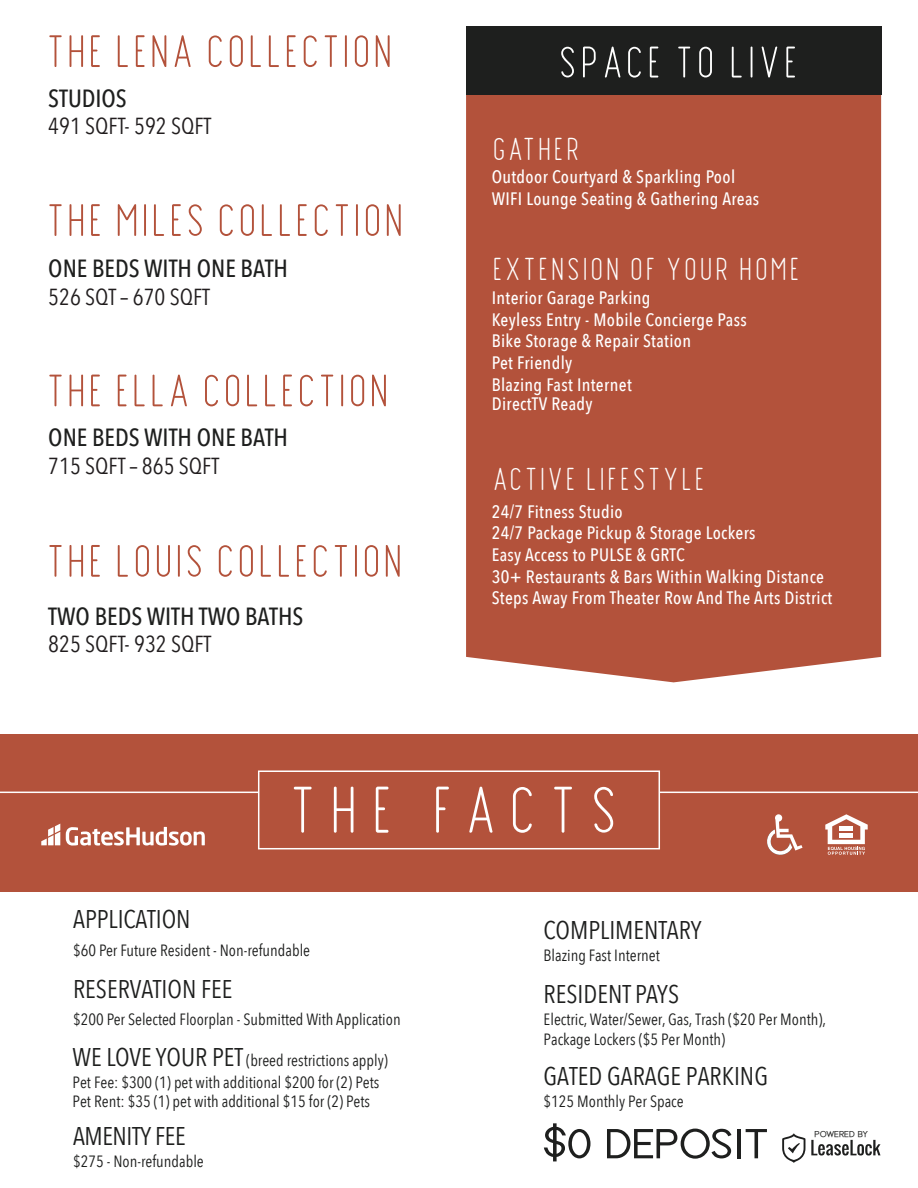
<style>
.page{position:relative;width:918px;height:1188px;background:#fff}
.page>*{position:absolute;margin:0;border:0;box-sizing:border-box;transform-origin:0 0}
.t1{font:100 90px "Finland Rounded";letter-spacing:.12em;color:#fff}
.t2{font:100 62.1px "Finland Rounded";color:#b3523b}
.t3{font:100 60.45px "Finland Rounded";letter-spacing:.02em;color:#fff}
.t4{font:100 43.35px "Finland Rounded";letter-spacing:.02em;color:#fff}
.t5{font:25.65px "Avenir Next Condensed";color:#1e1f1e}
.t6{font:500 24.75px "Avenir Next Condensed";color:#1e1f1e}
.t7{font:23.1px "Avenir Next Condensed";color:#211d1e}
.t8{font:500 18px/21.6px "Avenir Next Condensed";letter-spacing:.02em;color:#fff}
.t9{font:16.35px/21.8px "Avenir Next Condensed";color:#1e1f1e}
.t10{font:900 9px "LOVES";color:#1e1f1e}
.s1{font-size:25.65px}
</style>
<div class="page">
<div style="left:0;top:734px;width:918px;height:157px;background:#b3523b"></div>
<div style="left:258px;top:771px;width:402px;height:78px;border:2px solid #fff"></div>
<hr style="left:0;top:792px;width:259px;height:1px;background:#fff">
<hr style="left:660px;top:792px;width:258px;height:1px;background:#fff">
<div style="left:466px;top:95px;width:415px;height:587px;background:#b3523b"></div>
<div style="left:466px;top:27px;width:415px;height:68px;background:#1e1f1e"></div>
<svg style="left:41px;top:824px;width:19px;height:21px"></svg>
<svg style="left:66px;top:827px;width:139px;height:19px"></svg>
<svg style="left:825px;top:814px;width:43px;height:41px"></svg>
<div style="left:840px;top:826px;width:13px;height:5px;background:#fff"></div>
<div style="left:840px;top:833px;width:13px;height:5px;background:#fff"></div>
<svg style="left:767px;top:814px;width:36px;height:41px"></svg>
<svg style="left:544px;top:1123px;width:46px;height:38px"></svg>
<svg style="left:607px;top:1129px;width:124px;height:30px"></svg>
<hr style="left:737px;top:1129px;width:3px;height:29px;background:#1e1f1e">
<svg style="left:746px;top:1129px;width:21px;height:29px"></svg>
<svg style="left:811px;top:1140px;width:69px;height:16px"></svg>
<svg style="left:782px;top:1133px;width:23px;height:30px"></svg>
<h2 class="t2" style="left:45px;top:27px;width:350px">THE LENA COLLECTION</h2>
<h3 class="t6" style="left:48px;top:83px;width:80px">STUDIOS</h3>
<h3 class="t7" style="left:48px;top:107px;width:165px">491 SQFT- 592 SQFT</h3>
<h2 class="t2" style="left:45px;top:196px;width:361px">THE MILES COLLECTION</h2>
<h3 class="t6" style="left:48px;top:254px;width:241px">ONE BEDS WITH ONE BATH</h3>
<h3 class="t7" style="left:48px;top:277px;width:163px">526 SQT – 670 SQFT</h3>
<h2 class="t2" style="left:45px;top:366px;width:346px">THE ELLA COLLECTION</h2>
<h3 class="t6" style="left:48px;top:423px;width:241px">ONE BEDS WITH ONE BATH</h3>
<h3 class="t7" style="left:48px;top:446px;width:172px">715 SQFT – 865 SQFT</h3>
<h2 class="t2" style="left:45px;top:537px;width:360px">THE LOUIS COLLECTION</h2>
<h3 class="t6" style="left:48px;top:601px;width:257px">TWO BEDS WITH TWO BATHS</h3>
<h3 class="t7" style="left:48px;top:625px;width:165px">825 SQFT- 932 SQFT</h3>
<h3 class="t3" style="left:557px;top:38px;width:243px">SPACE TO LIVE</h3>
<h3 class="t4" style="left:492px;top:132px;width:90px">GATHER</h3>
<p class="t8" style="left:492px;top:166px;width:269px">Outdoor Courtyard &amp; Sparkling Pool<br>WIFI Lounge Seating &amp; Gathering Areas</p>
<h3 class="t4" style="left:492px;top:252px;width:310px">EXTENSION OF YOUR HOME</h3>
<p class="t8" style="left:492px;top:287px;width:256px">Interior Garage Parking<br>Keyless Entry - Mobile Concierge Pass<br>Bike Storage &amp; Repair Station<br>Pet Friendly<br>Blazing Fast Internet</p>
<p class="t8" style="left:492px;top:393px;width:103px">DirectTV Ready</p>
<h3 class="t4" style="left:492px;top:462px;width:215px">ACTIVE LIFESTYLE</h3>
<p class="t8" style="left:492px;top:501px;width:342px">24/7 Fitness Studio<br>24/7 Package Pickup &amp; Storage Lockers<br>Easy Access to PULSE &amp; GRTC<br>30+ Restaurants &amp; Bars Within Walking Distance Steps Away From Theater Row And The Arts District</p>
<h1 class="t1" style="left:288px;top:774px;width:333px">THE FACTS</h1>
<h3 class="t5" style="left:73px;top:897px;width:119px">APPLICATION</h3>
<p class="t9" style="left:73px;top:938px;width:239px">$60 Per Future Resident - Non-refundable</p>
<h3 class="t5" style="left:73px;top:967px;width:161px">RESERVATION FEE</h3>
<p class="t9" style="left:73px;top:1008px;width:329px">$200 Per Selected Floorplan - Submitted With Application</p>
<p class="t9" style="left:73px;top:1049px;width:317px"><span class="s1">WE LOVE YOUR PET</span> (breed restrictions apply)<br>Pet Fee: $300 (1) pet with additional $200 for (2) Pets</p>
<p class="t9" style="left:73px;top:1090px;width:299px">Pet Rent: $35 (1) pet with additional $15 for (2) Pets</p>
<h3 class="t5" style="left:73px;top:1115px;width:114px">AMENITY FEE</h3>
<p class="t9" style="left:73px;top:1150px;width:132px">$275 - Non-refundable</p>
<h3 class="t5" style="left:544px;top:908px;width:160px">COMPLIMENTARY</h3>
<p class="t9" style="left:544px;top:944px;width:118px">Blazing Fast Internet</p>
<h3 class="t5" style="left:544px;top:972px;width:137px">RESIDENT PAYS</h3>
<p class="t9" style="left:544px;top:1009px;width:284px;line-height:19.5px">Electric,Water/Sewer, Gas, Trash ($20 Per Month),<br>Package Lockers ($5 Per Month)</p>
<h3 class="t5" style="left:544px;top:1055px;width:226px">GATED GARAGE PARKING</h3>
<p class="t9" style="left:544px;top:1090px;width:142px">$125 Monthly Per Space</p>
<p class="t10" style="left:815px;top:1129px;width:55px">POWERED BY</p>
</div>
